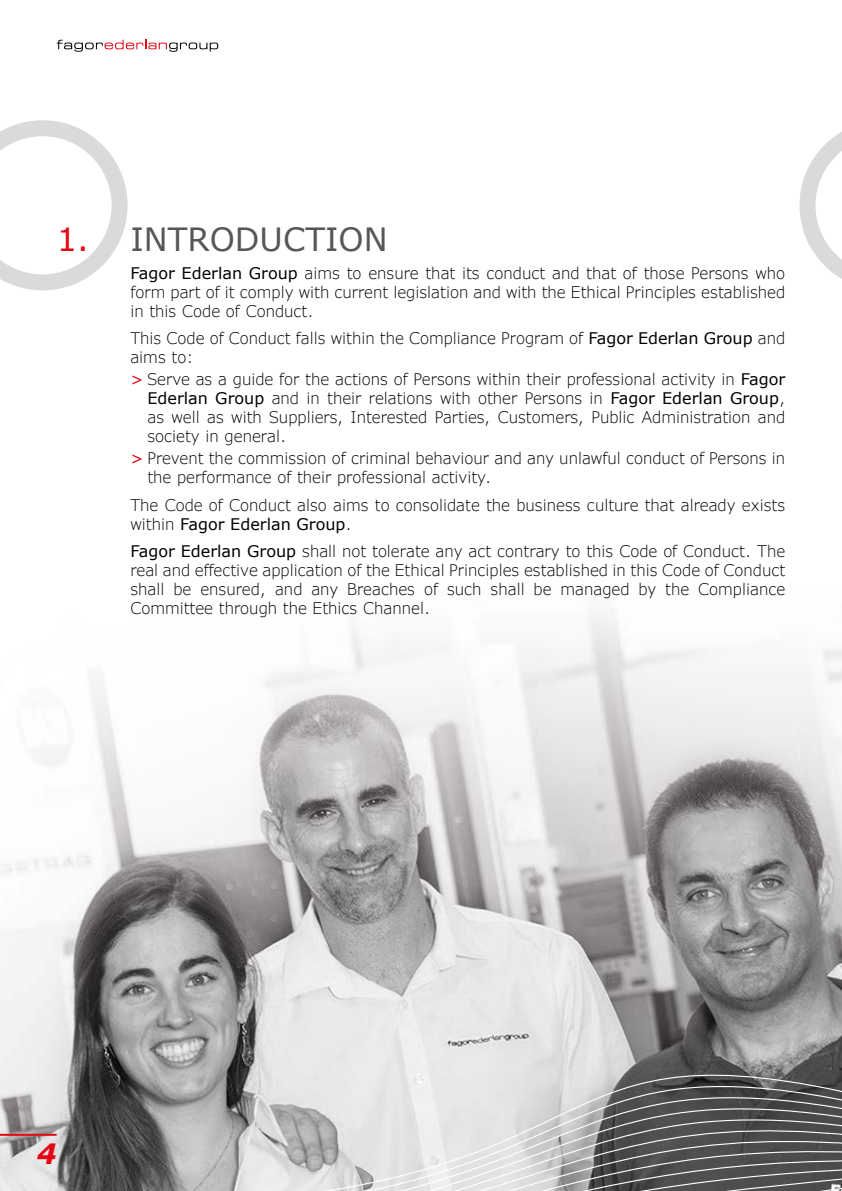
<style>
.page{position:relative;width:842px;height:1191px;background:#fff}
.page>*{position:absolute;margin:0;border:0;box-sizing:border-box;transform-origin:0 0}
.t1{font:32px "Verdana";color:#575756}
.t2{font:italic 700 28px "Verdana";color:#e30613}
.t3{font:300 16px/19px "Verdana Pro W01";color:#000;text-align:justify}
.t4{font:16px "Verdana";color:#000}
.s1{color:#e30613}
.s2{font-family:"Verdana";font-weight:400}
.s3{font-family:"Verdana";font-weight:400;color:#e30613}
.s4{font-family:"Verdana Pro W01";font-weight:300}
</style>
<div class="page">
<img style="left:0;top:614px;width:842px;height:278px">
<svg style="left:0;top:120px;width:128px;height:170px"></svg>
<svg style="left:799px;top:132px;width:43px;height:147px"></svg>
<svg style="left:57px;top:40px;width:161px;height:12px"></svg>
<svg style="left:0;top:892px;width:842px;height:299px;background:#aaa"></svg>
<hr style="left:0;top:1133px;width:57px;height:2px;background:#e30613">
<h1 class="t1" style="left:57px;top:218px;width:332px"><span class="s1">1.</span> INTRODUCTION</h1>
<p class="t3" style="left:130px;top:263px;width:656px"><span class="s2">Fagor Ederlan Group</span> aims to ensure that its conduct and that of those Persons who form part of it comply with current legislation and with the Ethical Principles established in this Code of Conduct.</p>
<p class="t3" style="left:130px;top:328px;width:656px">This Code of Conduct falls within the Compliance Program of <span class="s2">Fagor Ederlan Group</span> and aims to:</p>
<p class="t3" style="left:147px;top:369px;width:639px;text-indent:-17px"><span class="s3">&gt;</span> Serve as a guide for the actions of Persons within their professional activity in <span class="s2">Fagor Ederlan Group</span> and in their relations with other Persons in <span class="s2">Fagor Ederlan Group</span>, as well as with Suppliers, Interested Parties, Customers, Public Administration and society in general.</p>
<p class="t3" style="left:147px;top:448px;width:639px;text-indent:-17px"><span class="s3">&gt;</span> Prevent the commission of criminal behaviour and any unlawful conduct of Persons in the performance of their professional activity.</p>
<p class="t3" style="left:130px;top:495px;width:656px">The Code of Conduct also aims to consolidate the business culture that already exists</p>
<p class="t4" style="left:130px;top:513px;width:223px"><span class="s4">within</span> Fagor Ederlan Group<span class="s4">.</span></p>
<p class="t3" style="left:130px;top:541px;width:656px"><span class="s2">Fagor Ederlan Group</span> shall not tolerate any act contrary to this Code of Conduct. The real and effective application of the Ethical Principles established in this Code of Conduct shall be ensured, and any Breaches of such shall be managed by the Compliance Committee through the Ethics Channel.</p>
<h2 class="t2" style="left:37px;top:1134px;width:21px">4</h2>
</div>
